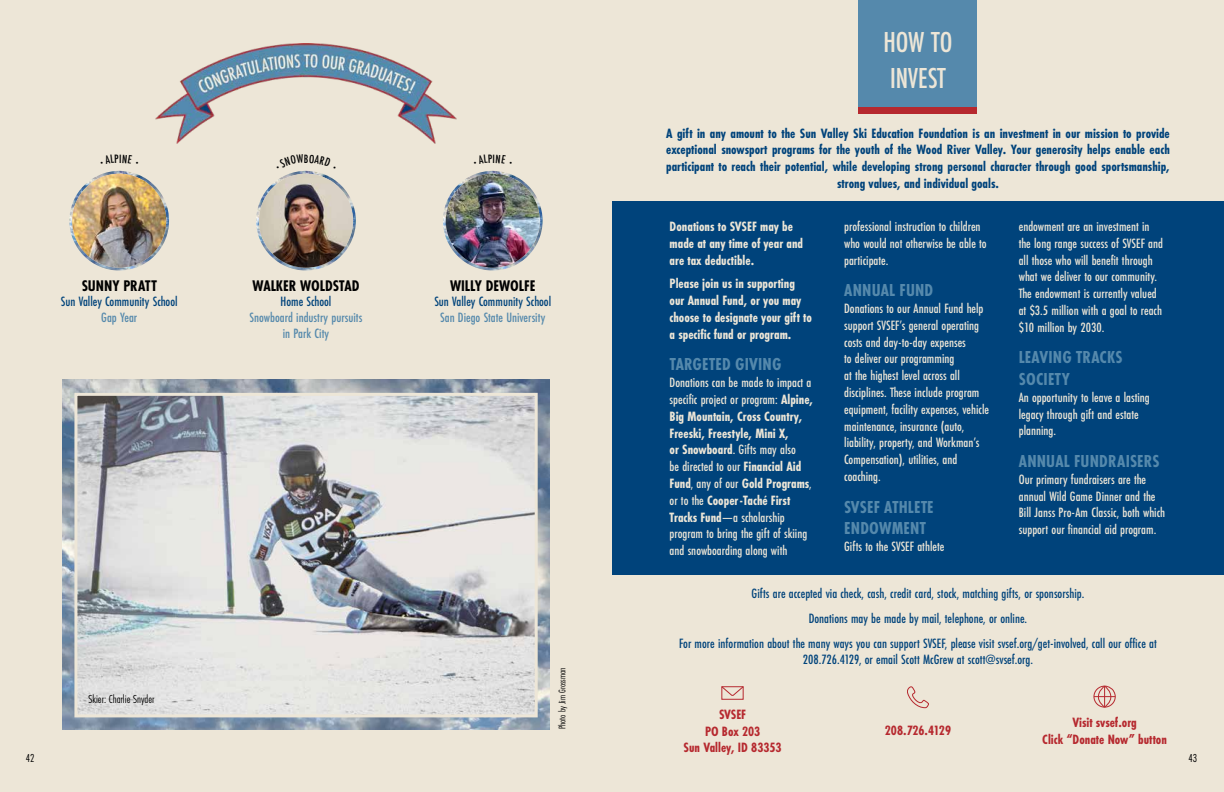
<style>
.page{position:relative;width:1224px;height:792px;background:#fff}
.page>*{position:absolute;margin:0;border:0;box-sizing:border-box;transform-origin:0 0}
.t1{font:500 30px/36px "Futura PT Cond";color:#ede6d7}
.t2{font:700 18px/21.6px "Futura PT Cond";letter-spacing:.01em;color:#5589ac}
.t3{font:700 16px "Futura PT Cond";color:#000}
.t4{font:500 14px/16.8px "Futura PT Cond";color:#ede6d7}
.t5{font:500 14px/24.8px "Futura PT Cond";color:#00437b;text-align:center}
.t6{font:700 14px/16.8px "Futura PT Cond";color:#00437b;text-align:center}
.t7{font:700 14px/16.8px "Futura PT Cond";color:#ede6d7}
.t8{font:700 14px/16.8px "Futura PT Cond";color:#b6292f;text-align:center}
.t9{font:500 14px/16.8px "Futura PT Cond";color:#5589ac;text-align:center}
.t10{font:500 12.5px "Futura PT Cond";color:#000}
.t11{font:12px "Futura PT Cond";color:#000}
.t12{font:10px "Futura PT Cond";color:#000}
.s1{font-weight:700}
</style>
<div class="page">
<div style="left:0;top:0;width:624px;height:792px;background:#ede6d7"></div>
<img style="left:62px;top:379px;width:488px;height:350px">
<img style="left:78px;top:397px;width:456px;height:316px">
<div style="left:74px;top:393px;width:464px;height:324px;border:3px solid #ede6d7"></div>
<img style="left:156px;top:44px;width:300px;height:100px">
<div style="left:600px;top:0;width:624px;height:792px;background:#ede6d7"></div>
<div style="left:859px;top:0;width:118px;height:107px;background:#5589ac"></div>
<div style="left:859px;top:107px;width:118px;height:7px;background:#b6292f"></div>
<div style="left:612px;top:202px;width:612px;height:373px;background:#00437b"></div>
<div style="left:722px;top:686px;width:21px;height:14px;border:1px solid #b6292f"></div>
<svg style="left:722px;top:686px;width:21px;height:10px"></svg>
<svg style="left:907px;top:686px;width:22px;height:22px"></svg>
<svg style="left:1094px;top:686px;width:22px;height:21px"></svg>
<img style="left:256px;top:170px;width:100px;height:101px">
<img style="left:443px;top:170px;width:100px;height:101px">
<img style="left:69px;top:170px;width:100px;height:101px">
<p class="t10" style="left:119px;top:151px;width:4px">I</p>
<p class="t3" style="left:82px;top:276px;width:77px">SUNNY PRATT</p>
<p class="t5" style="left:61px;top:289px;width:118px">Sun Valley Community School</p>
<p class="t9" style="left:101px;top:309px;width:37px">Gap Year</p>
<p class="t10" style="left:304px;top:151px;width:6px">B</p>
<p class="t3" style="left:252px;top:276px;width:109px">WALKER WOLDSTAD</p>
<p class="t5" style="left:281px;top:289px;width:52px">Home School</p>
<p class="t9" style="left:250px;top:309px;width:114px">Snowboard industry pursuits in Park City</p>
<p class="t10" style="left:493px;top:151px;width:4px">I</p>
<p class="t3" style="left:450px;top:276px;width:87px">WILLY DEWOLFE</p>
<p class="t5" style="left:434px;top:289px;width:118px">Sun Valley Community School</p>
<p class="t9" style="left:440px;top:309px;width:107px">San Diego State University</p>
<p class="t11" style="left:26px;top:751px;width:10px">42</p>
<p class="t11" style="left:89px;top:693px;width:67px">Skier: Charlie Snyder</p>
<p class="t12" style="left:556px;top:729px;width:64px;rotate:-90deg">Photo by Jim Grossman</p>
<h1 class="t1" style="left:883px;top:24px;width:71px">HOW TO<br>INVEST</h1>
<p class="t6" style="left:666px;top:124px;width:505px">A gift in any amount to the Sun Valley Ski Education Foundation is an investment in our mission to provide exceptional snowsport programs for the youth of the Wood River Valley. Your generosity helps enable each participant to reach their potential, while developing strong personal character through good sportsmanship, strong values, and individual goals.</p>
<p class="t7" style="left:670px;top:218px;width:135px">Donations to SVSEF may be made at any time of year and are tax deductible.</p>
<p class="t7" style="left:670px;top:275px;width:144px">Please join us in supporting our Annual Fund, or you may choose to designate your gift to a specific fund or program.</p>
<p class="t2" style="left:670px;top:354px;width:113px">TARGETED GIVING</p>
<p class="t4" style="left:670px;top:374px;width:145px">Donations can be made to impact a specific project or program: <span class="s1">Alpine,<br>Big Mountain, Cross Country,<br>Freeski, Freestyle, Mini X,<br>or Snowboard</span>. Gifts may also<br>be directed to our <span class="s1">Financial Aid<br>Fund</span>, any of our <span class="s1">Gold Programs</span>, or to the <span class="s1">Cooper-Taché First<br>Tracks Fund</span>—a scholarship program to bring the gift of skiing and snowboarding along with</p>
<p class="t4" style="left:844px;top:218px;width:144px">professional instruction to children who would not otherwise be able to participate.</p>
<p class="t2" style="left:844px;top:279px;width:91px">ANNUAL FUND</p>
<p class="t4" style="left:844px;top:300px;width:146px">Donations to our Annual Fund help support SVSEF’s general operating costs and day-to-day expenses<br>to deliver our programming<br>at the highest level across all disciplines. These include program equipment, facility expenses, vehicle maintenance, insurance (auto, liability, property, and Workman’s<br>Compensation), utilities, and coaching.</p>
<p class="t2" style="left:844px;top:496px;width:91px">SVSEF ATHLETE<br>ENDOWMENT</p>
<p class="t4" style="left:844px;top:538px;width:102px">Gifts to the SVSEF athlete</p>
<p class="t4" style="left:1019px;top:218px;width:146px">endowment are an investment in the long range success of SVSEF and all those who will benefit through what we deliver to our community.<br>The endowment is currently valued at $3.5 million with a goal to reach $10 million by 2030.</p>
<p class="t2" style="left:1019px;top:347px;width:105px">LEAVING TRACKS<br>SOCIETY</p>
<p class="t4" style="left:1019px;top:389px;width:133px">An opportunity to leave a lasting legacy through gift and estate planning.</p>
<p class="t2" style="left:1019px;top:450px;width:142px">ANNUAL FUNDRAISERS</p>
<p class="t4" style="left:1019px;top:471px;width:148px">Our primary fundraisers are the annual Wild Game Dinner and the Bill Janss Pro-Am Classic, both which support our financial aid program.</p>
<p class="t5" style="left:679px;top:581px;width:479px">Gifts are accepted via check, cash, credit card, stock, matching gifts, or sponsorship.<br>Donations may be made by mail, telephone, or online.<br>For more information about the many ways you can support SVSEF, please visit svsef.org/get-involved, call our office at</p>
<p class="t5" style="left:803px;top:647px;width:232px">208.726.4129, or email Scott McGrew at scott@svsef.org.</p>
<p class="t8" style="left:684px;top:706px;width:99px">SVSEF<br>PO Box 203<br>Sun Valley, ID 83353</p>
<p class="t8" style="left:885px;top:722px;width:68px">208.726.4129</p>
<p class="t8" style="left:1042px;top:714px;width:126px">Visit svsef.org<br>Click “Donate Now” button</p>
<p class="t11" style="left:1189px;top:751px;width:10px">43</p>
</div>
